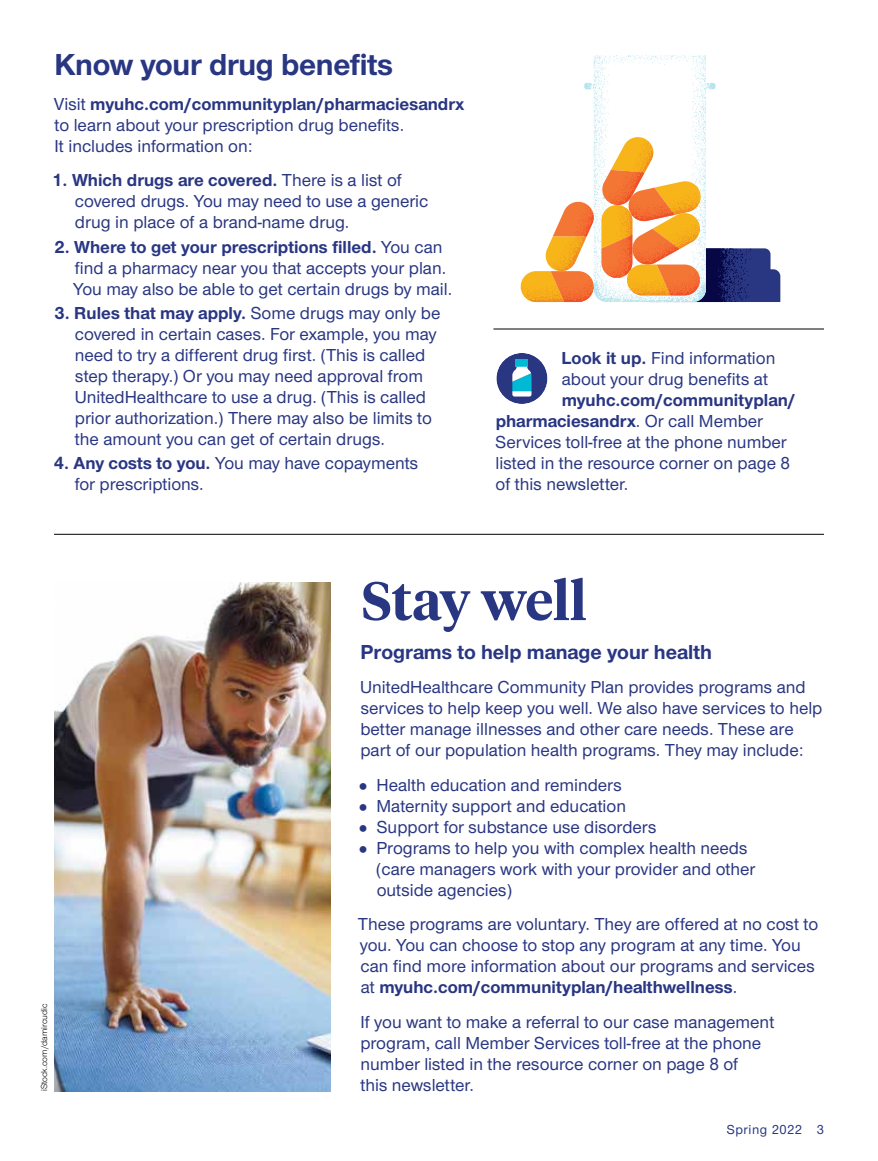
<style>
.page{position:relative;width:878px;height:1161px;background:#fff}
.page>*{position:absolute;margin:0;border:0;box-sizing:border-box;transform-origin:0 0}
.Hed_serif_primary_AM{font:600 54px "UHC Serif Headline";color:#293682}
.Hed_sans_primary_AMC{font:700 31.5px "UHC Sans";letter-spacing:-.01em;color:#293682}
.Deck_AMC{font:700 21px "UHC Sans";color:#293682}
.Numbered_List_sans_A{font:500 18px/21px "UHC Sans";color:#293682}
.Sans_no_indent_AMC{font:500 18px/21px "UHC Sans";color:#293682}
.CTA_new_AMC{font:500 18px "UHC Sans";color:#293682}
.CTA_new_AMC-2{font:700 18px "UHC Sans";color:#293682}
.Folio_R_AMC{font:500 13.5px "UHC Sans";letter-spacing:.04em;color:#293682}
.Legal_language_AMC{font:9px "UHC Sans";color:#000}
.s1{font-weight:700}
.s2{font-weight:500}
</style>
<div class="page">
<img style="left:54px;top:582px;width:276px;height:509px">
<hr style="left:54px;top:534px;width:770px;height:1px;background:#000">
<div style="left:496px;top:353px;width:51px;height:51px;background:#293682;border-radius:50%"></div>
<div style="left:515px;top:359px;width:13px;height:8px;background:#00bad5"></div>
<svg style="left:512px;top:367px;width:19px;height:30px"></svg>
<hr style="left:493px;top:329px;width:331px;height:1px;background:#000">
<svg style="left:520px;top:55px;width:260px;height:247px"></svg>
<p class="Hed_sans_primary_AMC" style="left:55px;top:44px;width:340px">Know your drug benefits</p>
<p class="Sans_no_indent_AMC" style="left:54px;top:93px;width:412px">Visit <span class="s1">myuhc.com/communityplan/pharmaciesandrx </span>to learn about your prescription drug benefits.<br>It includes information on:</p>
<p class="Numbered_List_sans_A" style="left:75px;top:169px;width:355px;text-indent:-23px"><span class="s1">1. Which drugs are covered.</span> There is a list of covered drugs. You may need to use a generic drug in place of a brand-name drug.</p>
<p class="Numbered_List_sans_A" style="left:73px;top:235px;width:380px;text-indent:-19px"><span class="s1">2. Where to get your prescriptions filled.</span> You can find a pharmacy near you that accepts your plan.<br>You may also be able to get certain drugs by mail.</p>
<p class="Numbered_List_sans_A" style="left:75px;top:301px;width:367px;text-indent:-20px"><span class="s1">3. Rules that may apply.</span> Some drugs may only be covered in certain cases. For example, you may need to try a different drug first. (This is called step therapy.) Or you may need approval from UnitedHealthcare to use a drug. (This is called prior authorization.) There may also be limits to the amount you can get of certain drugs.</p>
<p class="Numbered_List_sans_A" style="left:75px;top:452px;width:345px;text-indent:-21px"><span class="s1">4. Any costs to you.</span> You may have copayments for prescriptions.</p>
<p class="CTA_new_AMC" style="left:561px;top:346px;width:215px"><span class="s1">Look it up.</span> Find information</p>
<p class="CTA_new_AMC" style="left:561px;top:367px;width:208px">about your drug benefits at</p>
<p class="CTA_new_AMC-2" style="left:561px;top:388px;width:235px">myuhc.com/communityplan/</p>
<p class="CTA_new_AMC-2" style="left:495px;top:409px;width:269px">pharmaciesandrx<span class="s2">. Or call Member</span></p>
<p class="CTA_new_AMC" style="left:495px;top:430px;width:292px">Services toll-free at the phone number</p>
<p class="CTA_new_AMC" style="left:495px;top:451px;width:296px">listed in the resource corner on page 8</p>
<p class="CTA_new_AMC" style="left:495px;top:472px;width:134px">of this newsletter.</p>
<p class="Legal_language_AMC" style="left:38px;top:1091px;width:89px;rotate:-90deg">iStock.com/damircudic</p>
<p class="Hed_serif_primary_AM" style="left:361px;top:564px;width:227px">Stay well</p>
<p class="Deck_AMC" style="left:360px;top:638px;width:353px">Programs to help manage your health</p>
<p class="Sans_no_indent_AMC" style="left:360px;top:676px;width:464px">UnitedHealthcare Community Plan provides programs and services to help keep you well. We also have services to help better manage illnesses and other care needs. These are part of our population health programs. They may include:</p>
<p class="Numbered_List_sans_A" style="left:376px;top:774px;width:247px">Health education and reminders</p>
<p class="Numbered_List_sans_A" style="left:376px;top:795px;width:251px">Maternity support and education</p>
<p class="Numbered_List_sans_A" style="left:377px;top:816px;width:281px">Support for substance use disorders</p>
<p class="Numbered_List_sans_A" style="left:376px;top:837px;width:380px">Programs to help you with complex health needs (care managers work with your provider and other outside agencies)</p>
<p class="Sans_no_indent_AMC" style="left:358px;top:913px;width:461px">These programs are voluntary. They are offered at no cost to you. You can choose to stop any program at any time. You can find more information about our programs and services at <span class="s1">myuhc.com/communityplan/healthwellness</span>.</p>
<p class="Sans_no_indent_AMC" style="left:360px;top:1011px;width:415px">If you want to make a referral to our case management program, call Member Services toll-free at the phone number listed in the resource corner on page 8 of<br>this newsletter.</p>
<p class="Folio_R_AMC" style="left:726px;top:1120px;width:99px">Spring 2022 3</p>
</div>
